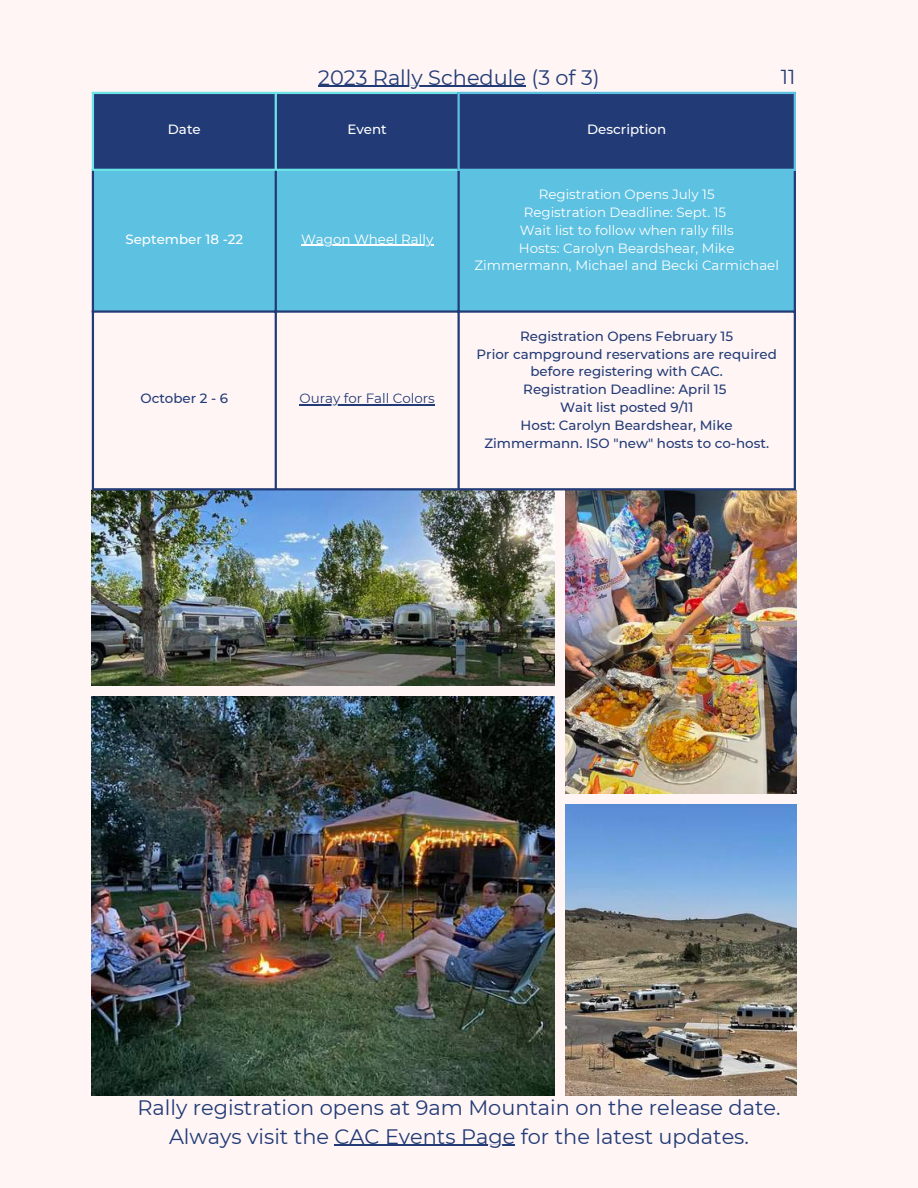
<style>
.page{position:relative;width:918px;height:1188px;background:#fff5f5}
.page>*{position:absolute;margin:0;border:0;box-sizing:border-box;transform-origin:0 0}
.t1{font:20.85px/28.2px "Montserrat";color:#223b76;text-align:center}
.t2{font:20.25px "Montserrat";color:#223b76}
.t3{font:500 13.35px/17.9px "Montserrat";color:#223b76;text-align:center}
.t4{font:13.35px/17.9px "Montserrat";color:#fff;text-align:center}
.t5{font:500 13.35px "Montserrat";color:#fff}
.t6{font:13.35px "Montserrat";color:#223b76}
</style>
<div class="page">
<img style="left:92px;top:490px;width:462px;height:195px">
<img style="left:565px;top:490px;width:231px;height:303px">
<img style="left:92px;top:696px;width:462px;height:400px">
<img style="left:565px;top:804px;width:231px;height:292px">
<div style="left:94px;top:94px;width:700px;height:75px;background:#223b76"></div>
<div style="left:94px;top:171px;width:700px;height:139px;background:#5dc1e2"></div>
<hr style="left:301px;top:245px;width:132px;height:1px;background:#fff">
<hr style="left:300px;top:404px;width:135px;height:2px;background:#223b76">
<hr style="left:92px;top:94px;width:2px;height:75px;background:#6ce5e8">
<hr style="left:275px;top:94px;width:2px;height:75px;background:#6ce5e8">
<hr style="left:92px;top:92px;width:366px;height:2px;background:#6ce5e8">
<hr style="left:92px;top:169px;width:366px;height:2px;background:#6ce5e8">
<hr style="left:92px;top:171px;width:2px;height:317px;background:#223b76">
<hr style="left:275px;top:171px;width:2px;height:317px;background:#223b76">
<hr style="left:458px;top:171px;width:2px;height:317px;background:#223b76">
<hr style="left:794px;top:171px;width:2px;height:317px;background:#223b76">
<hr style="left:92px;top:310px;width:704px;height:3px;background:#223b76">
<hr style="left:92px;top:488px;width:704px;height:2px;background:#223b76">
<hr style="left:458px;top:94px;width:2px;height:75px;background:#5dc1e2">
<hr style="left:794px;top:94px;width:2px;height:75px;background:#5dc1e2">
<hr style="left:458px;top:92px;width:338px;height:2px;background:#5dc1e2">
<hr style="left:458px;top:169px;width:338px;height:2px;background:#5dc1e2">
<hr style="left:318px;top:86px;width:208px;height:1px;background:#223b76">
<hr style="left:335px;top:1145px;width:180px;height:1px;background:#223b76">
<h1 class="t1" style="left:318px;top:63px;width:283px">2023 Rally Schedule (3 of 3)</h1>
<h2 class="t2" style="left:781px;top:65px;width:16px">11</h2>
<p class="t5" style="left:168px;top:121px;width:34px">Date</p>
<p class="t5" style="left:348px;top:121px;width:41px">Event</p>
<p class="t5" style="left:587px;top:121px;width:80px">Description</p>
<p class="t5" style="left:125px;top:231px;width:119px">September 18 -22</p>
<p class="t4" style="left:301px;top:230px;width:134px">Wagon Wheel Rally</p>
<p class="t3" style="left:140px;top:390px;width:89px">October 2 - 6</p>
<p class="t6" style="left:300px;top:390px;width:137px">Ouray for Fall Colors</p>
<p class="t4" style="left:474px;top:185px;width:306px">Registration Opens July 15<br>Registration Deadline: Sept. 15<br>Wait list to follow when rally fills<br>Hosts: Carolyn Beardshear, Mike Zimmermann, Michael and Becki Carmichael</p>
<p class="t3" style="left:477px;top:327px;width:302px">Registration Opens February 15<br>Prior campground reservations are required before registering with CAC.<br>Registration Deadline: April 15<br>Wait list posted 9/11<br>Host: Carolyn Beardshear, Mike Zimmermann. ISO "new" hosts to co-host.</p>
<h1 class="t1" style="left:137px;top:1094px;width:645px">Rally registration opens at 9am Mountain on the release date.<br>Always visit the CAC Events Page for the latest updates.</h1>
</div>
